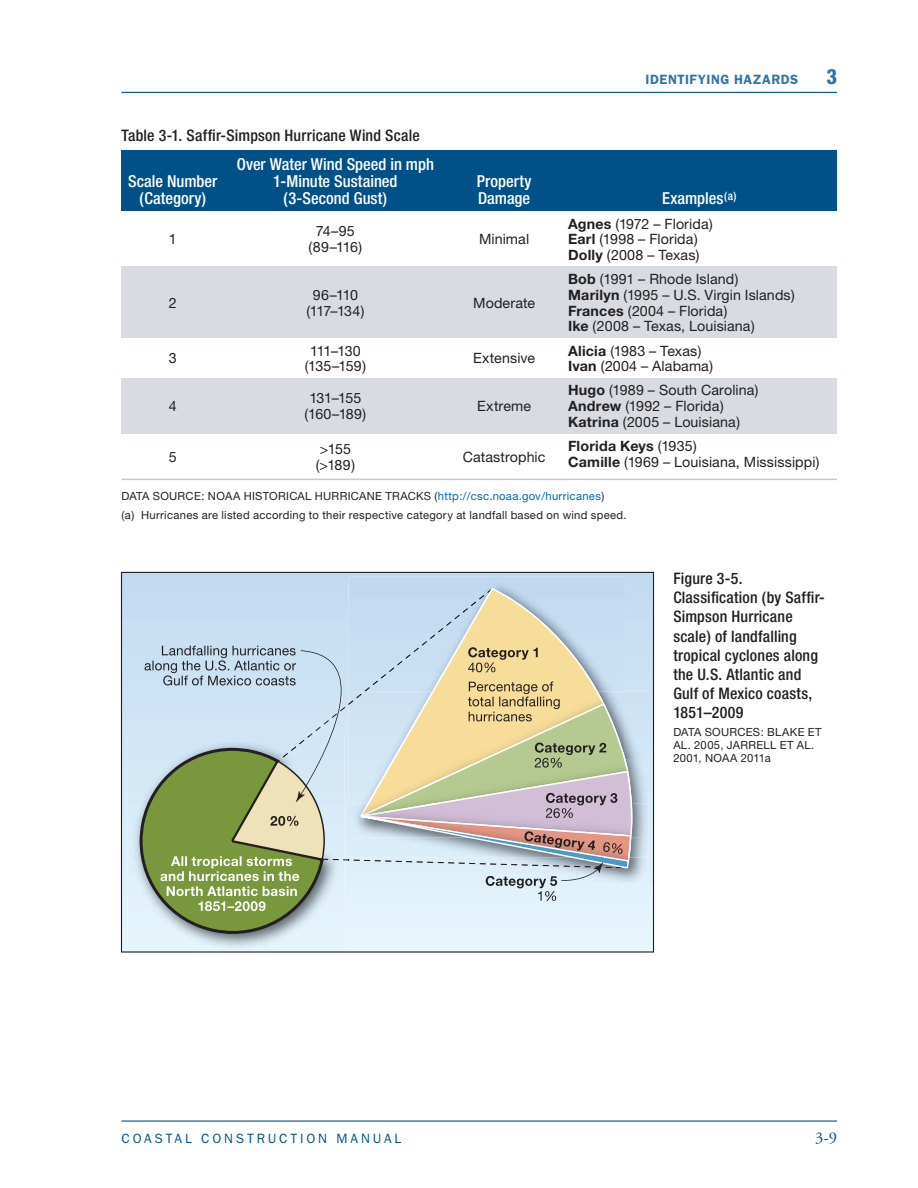
<style>
.page{position:relative;width:918px;height:1188px;background:#fff}
.page>*{position:absolute;margin:0;border:0;box-sizing:border-box;transform-origin:0 0}
.t1{font:800 condensed 21px "Helvetica Neue";color:#2f75a5}
.t2{font:500 condensed 16.5px/17.2px "Helvetica Neue";color:#fff;text-align:center}
.t3{font:16.5px "Adobe Garamond Pro";color:#005187}
.t4{font:500 condensed 15.9px/19px "Helvetica Neue";letter-spacing:.015em;color:#231f20}
.t5{font:14.25px/15.8px "Helvetica Neue";letter-spacing:.005em;color:#231f20}
.t6{font:14.25px/15.8px "Helvetica Neue";letter-spacing:-.05em;color:#231f20;text-align:center}
.t7{font:14.25px/15.8px "Helvetica Neue";letter-spacing:-.04em;color:#231f20;text-align:center}
.t8{font:13.5px "ITC Franklin Gothic Std";letter-spacing:.21em;color:#005187}
.t9{font:600 13.5px "ITC Franklin Gothic Std";letter-spacing:.035em;color:#2f75a5}
.t10{font:11.25px/12.8px "Helvetica Neue";letter-spacing:.025em;color:#231f20}
.s1{font-weight:700}
.s2{color:#0068a8}
</style>
<div class="page">
<hr style="left:122px;top:1120px;width:715px;height:2px;background:#005187">
<hr style="left:122px;top:92px;width:715px;height:1px;background:#005187">
<div style="left:122px;top:150px;width:102px;height:61px;background:#005187"></div>
<div style="left:224px;top:150px;width:223px;height:61px;background:#005187"></div>
<div style="left:447px;top:150px;width:115px;height:61px;background:#005187"></div>
<div style="left:562px;top:150px;width:275px;height:61px;background:#005187"></div>
<div style="left:122px;top:267px;width:102px;height:71px;background:#d8dbe1"></div>
<div style="left:224px;top:267px;width:223px;height:71px;background:#d8dbe1"></div>
<div style="left:447px;top:267px;width:115px;height:71px;background:#d8dbe1"></div>
<div style="left:562px;top:267px;width:275px;height:71px;background:#d8dbe1"></div>
<div style="left:122px;top:378px;width:102px;height:56px;background:#d8dbe1"></div>
<div style="left:224px;top:378px;width:223px;height:56px;background:#d8dbe1"></div>
<div style="left:447px;top:378px;width:115px;height:56px;background:#d8dbe1"></div>
<div style="left:562px;top:378px;width:275px;height:56px;background:#d8dbe1"></div>
<hr style="left:122px;top:479px;width:102px;height:1px;background:#c6cad2">
<hr style="left:224px;top:479px;width:223px;height:1px;background:#c6cad2">
<hr style="left:447px;top:479px;width:115px;height:1px;background:#c6cad2">
<hr style="left:562px;top:479px;width:275px;height:1px;background:#c6cad2">
<svg style="left:123px;top:574px;width:529px;height:377px;background:#d1e6f6"></svg>
<img style="left:348px;top:576px;width:277px;height:12px">
<img style="left:649px;top:759px;width:3px;height:45px">
<img style="left:650px;top:804px;width:2px;height:80px">
<img style="left:649px;top:804px;width:1px;height:54px">
<img style="left:128px;top:736px;width:216px;height:215px">
<svg style="left:133px;top:588px;width:516px;height:353px;background:#c4cfc5"></svg>
<p class="t4" style="left:122px;top:125px;width:300px">Table 3‑1. Saffir‑Simpson Hurricane Wind Scale</p>
<p class="t2" style="left:128px;top:172px;width:91px">Scale Number (Category)</p>
<p class="t2" style="left:237px;top:155px;width:199px">Over Water Wind Speed in mph<br>1‑Minute Sustained<br>(3‑Second Gust)</p>
<p class="t2" style="left:477px;top:172px;width:56px;text-align:left">Property<br>Damage</p>
<p class="t5" style="left:169px;top:231px;width:9px">1</p>
<p class="t5" style="left:309px;top:223px;width:55px;text-align:center">74–95 (89–116)</p>
<p class="t5" style="left:479px;top:231px;width:52px">Minimal</p>
<p class="t5" style="left:169px;top:295px;width:9px">2</p>
<p class="t6" style="left:306px;top:287px;width:60px">96–110 (117–134)</p>
<p class="t5" style="left:473px;top:295px;width:63px">Moderate</p>
<p class="t9" style="left:646px;top:72px;width:154px">IDENTIFYING HAZARDS</p>
<h1 class="t1" style="left:826px;top:64px;width:12px">3</h1>
<p class="t2" style="left:662px;top:190px;width:76px">Examples<sup>(a)</sup></p>
<p class="t5" style="left:568px;top:215px;width:146px"><span class="s1">Agnes</span> (1972 – Florida)<br><span class="s1">Earl</span> (1998 – Florida)<br><span class="s1">Dolly</span> (2008 – Texas)</p>
<p class="t5" style="left:568px;top:271px;width:228px"><span class="s1">Bob</span> (1991 – Rhode Island)<br><span class="s1">Marilyn</span> (1995 – U.S. Virgin Islands)<br><span class="s1">Frances</span> (2004 – Florida)<br><span class="s1">Ike</span> (2008 – Texas, Louisiana)</p>
<p class="t5" style="left:169px;top:350px;width:9px">3</p>
<p class="t6" style="left:305px;top:342px;width:63px">111–130 (135–159)</p>
<p class="t5" style="left:473px;top:350px;width:64px">Extensive</p>
<p class="t5" style="left:568px;top:342px;width:147px"><span class="s1">Alicia</span> (1983 – Texas)<br><span class="s1">Ivan</span> (2004 – Alabama)</p>
<p class="t5" style="left:169px;top:398px;width:9px">4</p>
<p class="t7" style="left:305px;top:390px;width:63px">131–155 (160–189)</p>
<p class="t5" style="left:477px;top:398px;width:55px">Extreme</p>
<p class="t5" style="left:568px;top:382px;width:192px"><span class="s1">Hugo</span> (1989 – South Carolina)<br><span class="s1">Andrew</span> (1992 – Florida)<br><span class="s1">Katrina</span> (2005 – Louisiana)</p>
<p class="t5" style="left:169px;top:449px;width:9px">5</p>
<p class="t5" style="left:316px;top:441px;width:41px">&gt;155 (&gt;189)</p>
<p class="t5" style="left:463px;top:449px;width:84px">Catastrophic</p>
<p class="t5" style="left:568px;top:438px;width:253px"><span class="s1">Florida Keys</span> (1935)<br><span class="s1">Camille</span> (1969 – Louisiana, Mississippi)</p>
<p class="t10" style="left:121px;top:487px;width:507px;line-height:18.1px">DATA SOURCE: NOAA HISTORICAL HURRICANE TRACKS (<span class="s2">http://csc.noaa.gov/hurricanes</span>)<br>(a) Hurricanes are listed according to their respective category at landfall based on wind speed.</p>
<p class="t4" style="left:673px;top:569px;width:153px">Figure 3‑5.<br>Classification (by Saffir‑<br>Simpson Hurricane scale) of landfalling tropical cyclones along the U.S. Atlantic and<br>Gulf of Mexico coasts,<br>1851–2009</p>
<p class="t10" style="left:673px;top:725px;width:150px">DATA SOURCES: BLAKE ET<br>AL. 2005, JARRELL ET AL.<br>2001, NOAA 2011a</p>
<p class="t8" style="left:122px;top:1130px;width:281px">COASTAL CONSTRUCTION MANUAL</p>
<p class="t3" style="left:815px;top:1128px;width:23px">3-9</p>
</div>
